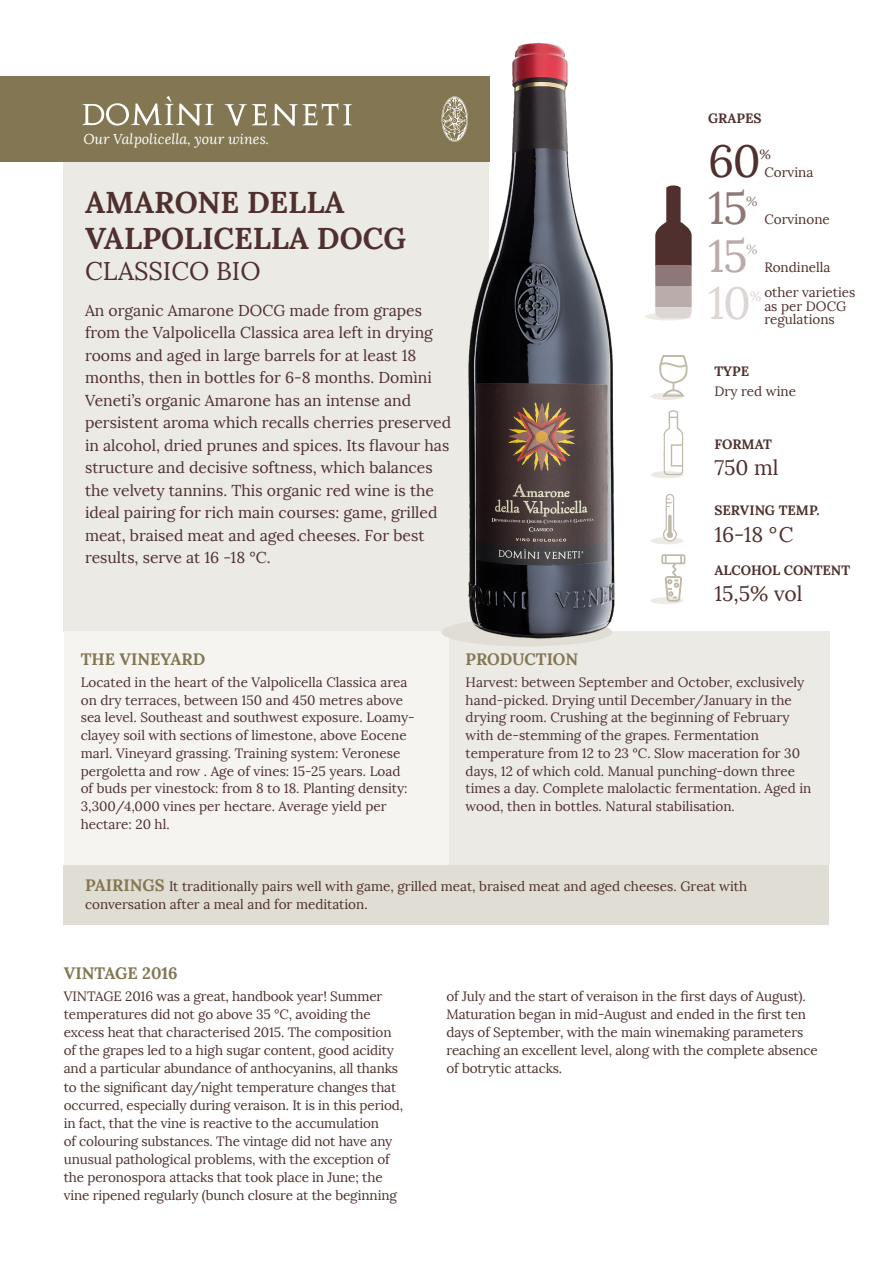
<style>
.page{position:relative;width:893px;height:1263px;background:#fff}
.page>*{position:absolute;margin:0;border:0;box-sizing:border-box;transform-origin:0 0}
.t1{font:45px "Lora";color:#4f302e}
.t2{font:45px "Lora";color:#8d7877}
.t3{font:45px "Lora";color:#b9acab}
.t4{font:45px "Lora";color:#dcd6d5}
.t5{font:700 30px/36px "Lora";color:#4f302e}
.t6{font:25.5px "Lora";color:#4f302e}
.t7{font:21px "Lora";color:#4f302e}
.t8{font:700 16.5px "Lora";color:#837652}
.t9{font:15.75px/22.5px "Lora";color:#4f302e}
.t10{font:italic 14.25px "Lora";color:#fff}
.t11{font:13.5px/18px "Lora";letter-spacing:-.005em;color:#4f302e}
.t12{font:700 13.5px "Lora";color:#4f302e}
.t13{font:13.2px "Lora";color:#4f302e}
.t14{font:13.2px "Lora";color:#8d7877}
.t15{font:13.2px "Lora";color:#b9acab}
.t16{font:13.2px "Lora";color:#dcd6d5}
.s1{font-weight:700;font-size:16.5px;color:#837652}
</style>
<div class="page">
<div style="left:645px;top:313px;width:46px;height:7px;background:#eceae5;border-radius:50%"></div>
<div style="left:64px;top:865px;width:765px;height:59px;background:#e0ddd4"></div>
<div style="left:651px;top:597px;width:32px;height:7px;background:#eceae5;border-radius:50%"></div>
<div style="left:651px;top:393px;width:32px;height:7px;background:#eceae5;border-radius:50%"></div>
<svg style="left:659px;top:355px;width:29px;height:42px"></svg>
<svg style="left:662px;top:554px;width:23px;height:47px"></svg>
<div style="left:651px;top:471px;width:32px;height:7px;background:#eceae5;border-radius:50%"></div>
<svg style="left:663px;top:410px;width:20px;height:65px"></svg>
<div style="left:651px;top:537px;width:32px;height:7px;background:#eceae5;border-radius:50%"></div>
<svg style="left:663px;top:493px;width:14px;height:49px"></svg>
<div style="left:64px;top:162px;width:425px;height:469px;background:#eceae5"></div>
<div style="left:449px;top:631px;width:381px;height:234px;background:#eceae5"></div>
<div style="left:64px;top:631px;width:385px;height:234px;background:#f5f4f1"></div>
<div style="left:655px;top:306px;width:37px;height:12px;background:#dcd6d5"></div>
<svg style="left:655px;top:185px;width:37px;height:81px;fill:#4f302e"></svg>
<div style="left:655px;top:266px;width:37px;height:20px;background:#8d7877"></div>
<div style="left:655px;top:286px;width:37px;height:20px;background:#b9acab"></div>
<div style="left:442px;top:618px;width:170px;height:28px;background:#e0ddd4;border-radius:50%"></div>
<img style="left:454px;top:42px;width:161px;height:604px">
<div style="left:0;top:77px;width:489px;height:85px;background:#837652"></div>
<svg style="left:82px;top:96px;width:132px;height:30px"></svg>
<svg style="left:224px;top:103px;width:129px;height:23px"></svg>
<svg style="left:442px;top:96px;width:26px;height:46px"></svg>
<p class="t10" style="left:83px;top:130px;width:187px">Our Valpolicella, your wines.</p>
<p class="t5" style="left:85px;top:184px;width:322px">AMARONE DELLA<br>VALPOLICELLA DOCG</p>
<p class="t6" style="left:85px;top:255px;width:177px">CLASSICO BIO</p>
<p class="t9" style="left:85px;top:299px;width:368px">An organic Amarone DOCG made from grapes from the Valpolicella Classica area left in drying rooms and aged in large barrels for at least 18 months, then in bottles for 6-8 months. Domìni Veneti’s organic Amarone has an intense and persistent aroma which recalls cherries preserved in alcohol, dried prunes and spices. Its flavour has structure and decisive softness, which balances the velvety tannins. This organic red wine is the ideal pairing for rich main courses: game, grilled meat, braised meat and aged cheeses. For best results, serve at 16 -18 °C.</p>
<p class="t12" style="left:708px;top:110px;width:55px">GRAPES</p>
<p class="t1" style="left:708px;top:133px;width:54px">60</p>
<p class="t13" style="left:759px;top:146px;width:13px">%</p>
<p class="t2" style="left:708px;top:180px;width:41px">15</p>
<p class="t14" style="left:746px;top:193px;width:13px">%</p>
<p class="t3" style="left:708px;top:228px;width:41px">15</p>
<p class="t15" style="left:746px;top:241px;width:13px">%</p>
<p class="t11" style="left:764px;top:163px;width:51px">Corvina</p>
<p class="t11" style="left:764px;top:210px;width:67px">Corvinone</p>
<p class="t11" style="left:764px;top:258px;width:68px">Rondinella</p>
<p class="t4" style="left:708px;top:276px;width:45px">10</p>
<p class="t16" style="left:750px;top:288px;width:13px">%</p>
<p class="t11" style="left:764px;top:286px;width:93px;line-height:13.5px">other varieties as per DOCG regulations</p>
<p class="t12" style="left:714px;top:362px;width:36px">TYPE</p>
<p class="t11" style="left:714px;top:383px;width:83px">Dry red wine</p>
<p class="t12" style="left:714px;top:435px;width:59px">FORMAT</p>
<p class="t7" style="left:714px;top:455px;width:66px">750 ml</p>
<p class="t12" style="left:714px;top:502px;width:107px">SERVING TEMP.</p>
<p class="t7" style="left:714px;top:521px;width:81px">16-18 °C</p>
<p class="t12" style="left:714px;top:561px;width:137px">ALCOHOL CONTENT</p>
<p class="t7" style="left:714px;top:581px;width:90px">15,5% vol</p>
<p class="t8" style="left:81px;top:648px;width:126px">THE VINEYARD</p>
<p class="t11" style="left:81px;top:673px;width:336px">Located in the heart of the Valpolicella Classica area on dry terraces, between 150 and 450 metres above sea level. Southeast and southwest exposure. Loamy&shy;clayey soil with sections of limestone, above Eocene marl. Vineyard grassing. Training system: Veronese pergoletta and row . Age of vines: 15-25 years. Load of buds per vinestock: from 8 to 18. Planting density:<br>3,300/4,000 vines per hectare. Average yield per hectare: 20 hl.</p>
<p class="t8" style="left:466px;top:648px;width:114px">PRODUCTION</p>
<p class="t11" style="left:466px;top:673px;width:347px">Harvest: between September and October, exclusively hand-picked. Drying until December/January in the drying room. Crushing at the beginning of February with de-stemming of the grapes. Fermentation temperature from 12 to 23 °C. Slow maceration for 30 days, 12 of which cold. Manual punching-down three times a day. Complete malolactic fermentation. Aged in wood, then in bottles. Natural stabilisation.</p>
<p class="t11" style="left:85px;top:877px;width:664px"><span class="s1">PAIRINGS</span> It traditionally pairs well with game, grilled meat, braised meat and aged cheeses. Great with conversation after a meal and for meditation.</p>
<p class="t8" style="left:64px;top:963px;width:115px">VINTAGE 2016</p>
<p class="t11" style="left:64px;top:988px;width:341px">VINTAGE 2016 was a great, handbook year! Summer temperatures did not go above 35 °C, avoiding the excess heat that characterised 2015. The composition of the grapes led to a high sugar content, good acidity and a particular abundance of anthocyanins, all thanks to the significant day/night temperature changes that occurred, especially during veraison. It is in this period, in fact, that the vine is reactive to the accumulation<br>of colouring substances. The vintage did not have any unusual pathological problems, with the exception of the peronospora attacks that took place in June; the vine ripened regularly (bunch closure at the beginning</p>
<p class="t11" style="left:446px;top:988px;width:373px">of July and the start of veraison in the first days of August).<br>Maturation began in mid-August and ended in the first ten days of September, with the main winemaking parameters reaching an excellent level, along with the complete absence of botrytic attacks.</p>
</div>
